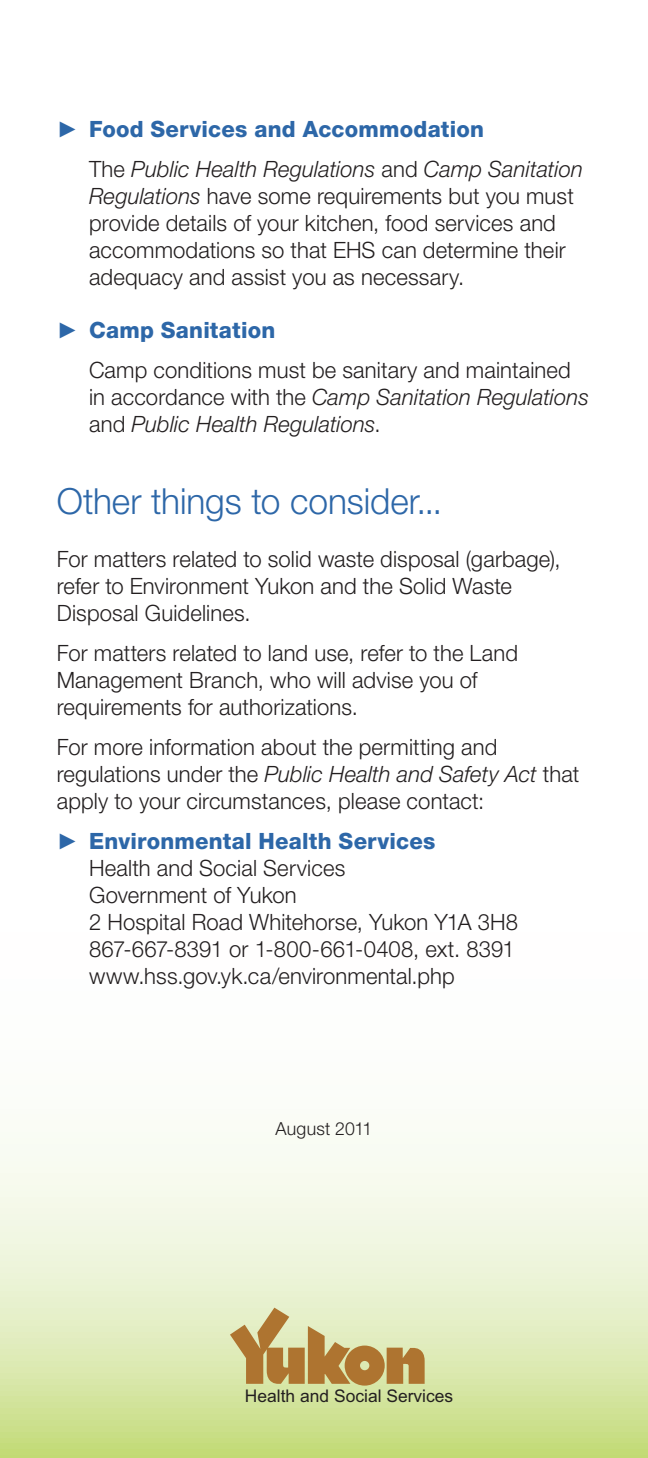
<style>
.page{position:relative;width:648px;height:1458px;background:#fff}
.page>*{position:absolute;margin:0;border:0;box-sizing:border-box;transform-origin:0 0}
.t1{font:300 36px "Helvetica Neue";letter-spacing:-.005em;color:#2d67a8}
.t2{font:300 22.5px/27px "Helvetica Neue";letter-spacing:.005em;color:#231f20}
.t3{font:italic 300 22.5px/40.1px "Helvetica Neue";letter-spacing:.005em;color:#231f20}
.t4{font:300 18px "Helvetica Neue";letter-spacing:.01em;color:#231f20}
.t5{font:17.32px "Arial";color:#231f20}
.s1{font-family:"Times New Roman";font-weight:400;font-style:normal;color:#2d67a8}
.s2{font-weight:800;font-style:normal;color:#2d67a8}
.s3{font-style:normal}
.s4{font-style:italic}
.s5{font-family:"Times New Roman";font-weight:400;color:#2d67a8}
.s6{font-weight:800;color:#2d67a8}
</style>
<div class="page">
<svg style="left:0;top:1132px;width:648px;height:326px;background:#e5efc8"></svg>
<svg style="left:230px;top:1308px;width:195px;height:78px;background:#cab67f"></svg>
<p class="t3" style="left:89px;top:109px;width:495px;text-indent:-32px"><span class="s1">►</span> <span class="s2">Food Services and Accommodation<br></span><span class="s3">The</span> Public Health Regulations <span class="s3">and</span> Camp Sanitation</p>
<p class="t2" style="left:89px;top:182px;width:486px"><span class="s4">Regulations</span> have some requirements but you must provide details of your kitchen, food services and accommodations so that EHS can determine their adequacy and assist you as necessary.</p>
<p class="t2" style="left:89px;top:309px;width:483px;line-height:40.1px;text-indent:-32px"><span class="s5">►</span> <span class="s6">Camp Sanitation<br></span>Camp conditions must be sanitary and maintained</p>
<p class="t3" style="left:89px;top:383px;width:501px;line-height:27px"><span class="s3">in accordance with the</span> Camp Sanitation Regulations <span class="s3">and</span> Public Health Regulations<span class="s3">.</span></p>
<h1 class="t1" style="left:57px;top:479px;width:387px">Other things to consider...</h1>
<p class="t2" style="left:57px;top:545px;width:505px">For matters related to solid waste disposal (garbage), refer to Environment Yukon and the Solid Waste<br>Disposal Guidelines.</p>
<p class="t2" style="left:57px;top:639px;width:463px">For matters related to land use, refer to the Land<br>Management Branch, who will advise you of requirements for authorizations.</p>
<p class="t2" style="left:57px;top:733px;width:524px">For more information about the permitting and regulations under the <span class="s4">Public Health and Safety Act</span> that apply to your circumstances, please contact:</p>
<p class="t2" style="left:89px;top:827px;width:431px;text-indent:-32px"><span class="s5">►</span> <span class="s6">Environmental Health Services<br></span>Health and Social Services<br>Government of Yukon<br>2 Hospital Road Whitehorse, Yukon Y1A 3H8<br>867-667-8391 or 1-800-661-0408, ext. 8391 www.hss.gov.yk.ca/environmental.php</p>
<p class="t4" style="left:276px;top:1118px;width:98px">August 2011</p>
<p class="t5" style="left:245px;top:1384px;width:210px">Health and Social Services</p>
</div>
